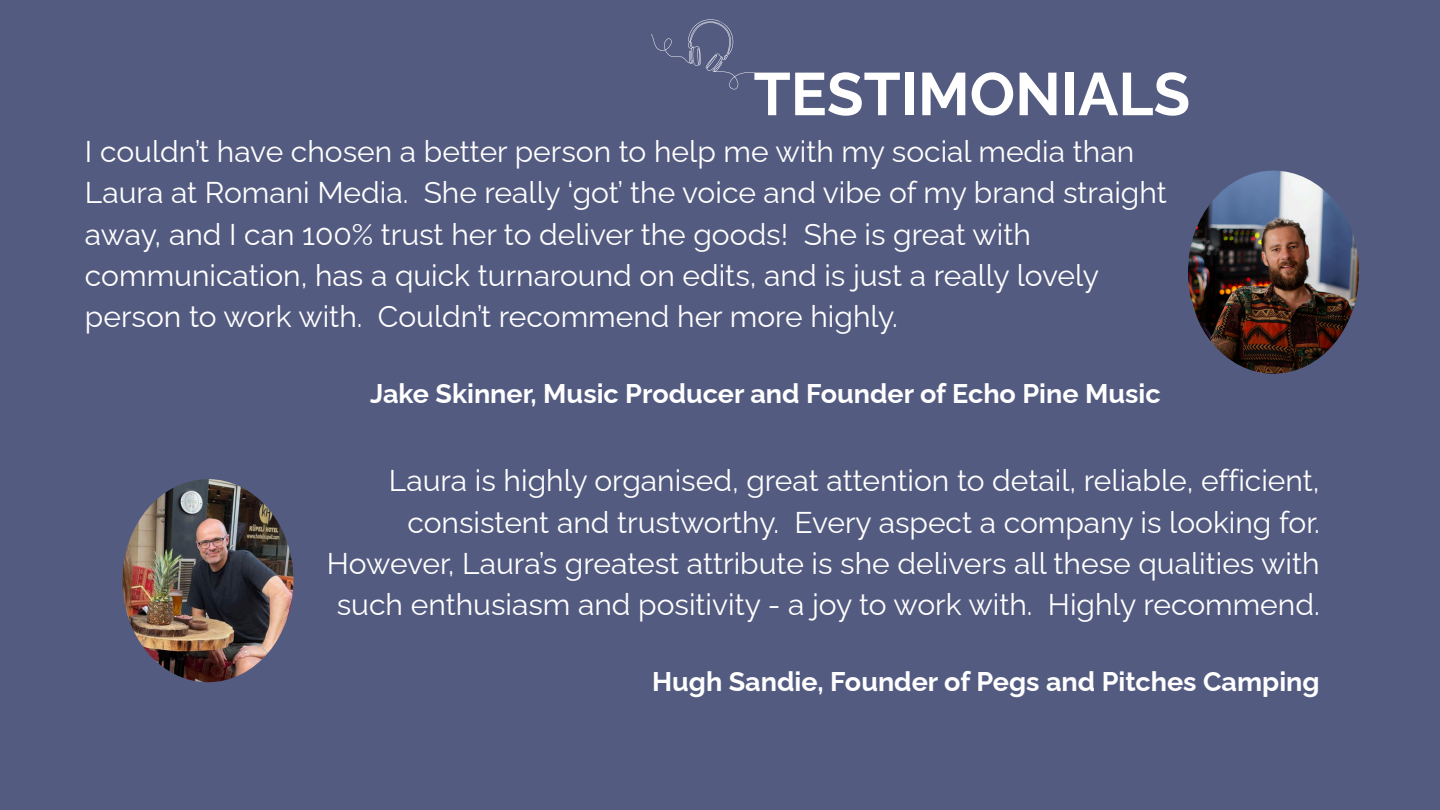
<style>
.page{position:relative;width:1440px;height:810px;background:#545b80}
.page>*{position:absolute;margin:0;border:0;box-sizing:border-box;transform-origin:0 0}
.t1{font:700 60px "Raleway";color:#fff}
.t2{font:30px/41.2px "Raleway";color:#fff}
.t3{font:700 27px "Raleway";color:#fff}
</style>
<div class="page">
<img style="left:1188px;top:171px;width:171px;height:203px">
<svg style="left:651px;top:19px;width:104px;height:71px"></svg>
<img style="left:122px;top:479px;width:171px;height:203px">
<h1 class="t1" style="left:754px;top:59px;width:438px">TESTIMONIALS</h1>
<p class="t2" style="left:85px;top:131px;width:1083px">I couldn’t have chosen a better person to help me with my social media than Laura at Romani Media. She really ‘got’ the voice and vibe of my brand straight away, and I can 100% trust her to deliver the goods! She is great with communication, has a quick turnaround on edits, and is just a really lovely person to work with. Couldn’t recommend her more highly.</p>
<p class="t3" style="left:370px;top:378px;width:792px">Jake Skinner, Music Producer and Founder of Echo Pine Music</p>
<p class="t2" style="left:327px;top:460px;width:994px;text-align:right">Laura is highly organised, great attention to detail, reliable, efficient, consistent and trustworthy. Every aspect a company is looking for.<br>However, Laura’s greatest attribute is she delivers all these qualities with such enthusiasm and positivity - a joy to work with. Highly recommend.</p>
<p class="t3" style="left:652px;top:665px;width:669px">Hugh Sandie, Founder of Pegs and Pitches Camping</p>
</div>
